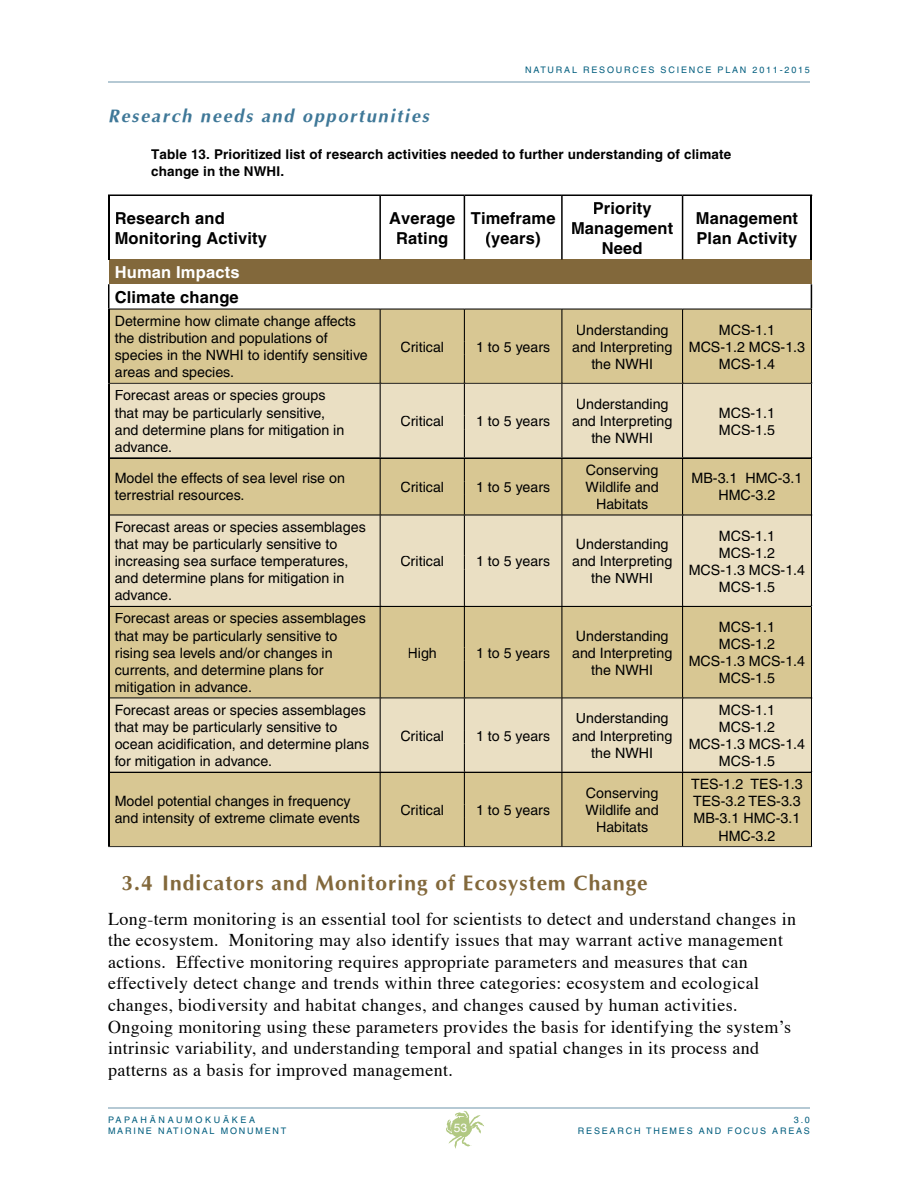
<style>
.page{position:relative;width:918px;height:1188px;background:#fff}
.page>*{position:absolute;margin:0;border:0;box-sizing:border-box;transform-origin:0 0}
.t1{font:700 21px "Hawn Optimist";letter-spacing:.05em;color:#82683b}
.t2{font:18px/21.6px "Times";letter-spacing:.02em;color:#000}
.t3{font:italic 700 18px "Hawn Optimist";letter-spacing:.1em;color:#3f7898}
.t4{font:700 16.5px/19.8px "Hawn Helv";letter-spacing:.01em;color:#000;text-align:center}
.t5{font:700 16.5px "Hawn Helv";letter-spacing:.01em;color:#fff}
.t6{font:14.25px/17.1px "Hawn Helv";color:#000;text-align:center}
.t7{font:700 13.5px/16.2px "Hawn Helv";letter-spacing:.01em;color:#000}
.t8{font:12px "Hawn Helv";color:#fff}
.t9{font:9px/10.8px "Hawn Helv";letter-spacing:.2em;color:#005d7e}
</style>
<div class="page">
<hr style="left:108px;top:1107px;width:702px;height:1px;background:#b5c9d4">
<hr style="left:108px;top:81px;width:702px;height:1px;background:#b5c9d4">
<svg style="left:446px;top:1110px;width:38px;height:39px"></svg>
<div style="left:109px;top:260px;width:702px;height:24px;background:#82683b"></div>
<svg style="left:108px;top:194px;width:704px;height:66px"></svg>
<hr style="left:811px;top:196px;width:1px;height:64px;background:#000">
<svg style="left:108px;top:284px;width:704px;height:563px"></svg>
<div style="left:587px;top:787px;width:71px;height:14px;background:#d8c793"></div>
<div style="left:586px;top:805px;width:73px;height:10px;background:#d8c793"></div>
<div style="left:597px;top:822px;width:51px;height:10px;background:#d8c793"></div>
<div style="left:691px;top:779px;width:113px;height:11px;background:#d8c793"></div>
<div style="left:693px;top:796px;width:110px;height:11px;background:#d8c793"></div>
<div style="left:695px;top:813px;width:108px;height:11px;background:#d8c793"></div>
<div style="left:720px;top:830px;width:55px;height:11px;background:#d8c793"></div>
<p class="t9" style="left:525px;top:64px;width:286px">NATURAL RESOURCES SCIENCE PLAN 2011-2015</p>
<p class="t3" style="left:108px;top:104px;width:322px">Research needs and opportunities</p>
<p class="t7" style="left:151px;top:146px;width:582px">Table 13. Prioritized list of research activities needed to further understanding of climate change in the NWHI.</p>
<p class="t4" style="left:115px;top:208px;width:154px;text-align:left">Research and<br>Monitoring Activity</p>
<p class="t4" style="left:389px;top:208px;width:68px">Average<br>Rating</p>
<p class="t4" style="left:471px;top:208px;width:86px">Timeframe (years)</p>
<p class="t4" style="left:571px;top:198px;width:104px">Priority<br>Management<br>Need</p>
<p class="t4" style="left:696px;top:208px;width:104px;text-align:left">Management<br>Plan Activity</p>
<p class="t5" style="left:115px;top:262px;width:126px">Human Impacts</p>
<p class="t4" style="left:115px;top:287px;width:126px">Climate change</p>
<p class="t6" style="left:115px;top:313px;width:255px;text-align:left">Determine how climate change affects the distribution and populations of species in the NWHI to identify sensitive areas and species.</p>
<p class="t6" style="left:572px;top:321px;width:102px">Understanding and Interpreting the NWHI</p>
<p class="t6" style="left:689px;top:321px;width:118px">MCS-1.1<br>MCS-1.2 MCS-1.3<br>MCS-1.4</p>
<p class="t6" style="left:400px;top:338px;width:45px">Critical</p>
<p class="t6" style="left:476px;top:338px;width:76px">1 to 5 years</p>
<p class="t6" style="left:115px;top:387px;width:231px;text-align:left">Forecast areas or species groups that may be particularly sensitive, and determine plans for mitigation in advance.</p>
<p class="t6" style="left:400px;top:413px;width:45px">Critical</p>
<p class="t6" style="left:476px;top:413px;width:76px">1 to 5 years</p>
<p class="t6" style="left:115px;top:470px;width:232px;text-align:left">Model the effects of sea level rise on terrestrial resources.</p>
<p class="t6" style="left:400px;top:478px;width:45px">Critical</p>
<p class="t6" style="left:476px;top:478px;width:76px">1 to 5 years</p>
<p class="t6" style="left:115px;top:518px;width:253px;text-align:left">Forecast areas or species assemblages that may be particularly sensitive to increasing sea surface temperatures, and determine plans for mitigation in advance.</p>
<p class="t6" style="left:115px;top:610px;width:253px;text-align:left">Forecast areas or species assemblages that may be particularly sensitive to rising sea levels and/or changes in currents, and determine plans for mitigation in advance.</p>
<p class="t6" style="left:115px;top:701px;width:256px;text-align:left">Forecast areas or species assemblages that may be particularly sensitive to ocean acidification, and determine plans for mitigation in advance.</p>
<p class="t6" style="left:400px;top:553px;width:45px">Critical</p>
<p class="t6" style="left:476px;top:553px;width:76px">1 to 5 years</p>
<p class="t6" style="left:408px;top:644px;width:31px">High</p>
<p class="t6" style="left:476px;top:644px;width:76px">1 to 5 years</p>
<p class="t6" style="left:400px;top:727px;width:45px">Critical</p>
<p class="t6" style="left:476px;top:727px;width:76px">1 to 5 years</p>
<p class="t6" style="left:572px;top:395px;width:102px">Understanding and Interpreting the NWHI</p>
<p class="t6" style="left:719px;top:404px;width:58px;text-align:left">MCS-1.1<br>MCS-1.5</p>
<p class="t6" style="left:586px;top:461px;width:75px">Conserving<br>Wildlife and<br>Habitats</p>
<p class="t6" style="left:692px;top:470px;width:112px">MB-3.1 HMC-3.1<br>HMC-3.2</p>
<p class="t6" style="left:572px;top:536px;width:102px">Understanding and Interpreting the NWHI</p>
<p class="t6" style="left:689px;top:527px;width:118px">MCS-1.1<br>MCS-1.2<br>MCS-1.3 MCS-1.4<br>MCS-1.5</p>
<p class="t6" style="left:572px;top:627px;width:102px">Understanding and Interpreting the NWHI</p>
<p class="t6" style="left:689px;top:618px;width:118px">MCS-1.1<br>MCS-1.2<br>MCS-1.3 MCS-1.4<br>MCS-1.5</p>
<p class="t6" style="left:572px;top:710px;width:102px">Understanding and Interpreting the NWHI</p>
<p class="t6" style="left:689px;top:701px;width:118px">MCS-1.1<br>MCS-1.2<br>MCS-1.3 MCS-1.4<br>MCS-1.5</p>
<p class="t6" style="left:586px;top:784px;width:75px">Conserving<br>Wildlife and<br>Habitats</p>
<p class="t6" style="left:691px;top:776px;width:113px">TES-1.2 TES-1.3<br>TES-3.2 TES-3.3<br>MB-3.1 HMC-3.1<br>HMC-3.2</p>
<h1 class="t1" style="left:122px;top:870px;width:528px">3.4 Indicators and Monitoring of Ecosystem Change</h1>
<p class="t2" style="left:108px;top:906px;width:690px">Long-term monitoring is an essential tool for scientists to detect and understand changes in the ecosystem. Monitoring may also identify issues that may warrant active management actions. Effective monitoring requires appropriate parameters and measures that can effectively detect change and trends within three categories: ecosystem and ecological changes, biodiversity and habitat changes, and changes caused by human activities.<br>Ongoing monitoring using these parameters provides the basis for identifying the system’s intrinsic variability, and understanding temporal and spatial changes in its process and patterns as a basis for improved management.</p>
<p class="t6" style="left:115px;top:793px;width:247px;text-align:left">Model potential changes in frequency and intensity of extreme climate events</p>
<p class="t6" style="left:400px;top:801px;width:45px">Critical</p>
<p class="t6" style="left:476px;top:801px;width:76px">1 to 5 years</p>
<p class="t9" style="left:108px;top:1115px;width:180px">PAPAHÄNAUMOKUÄKEA<br>MARINE NATIONAL MONUMENT</p>
<p class="t9" style="left:578px;top:1115px;width:234px;text-align:right">3.0<br>RESEARCH THEMES AND FOCUS AREAS</p>
<p class="t8" style="left:454px;top:1121px;width:15px">53</p>
</div>
